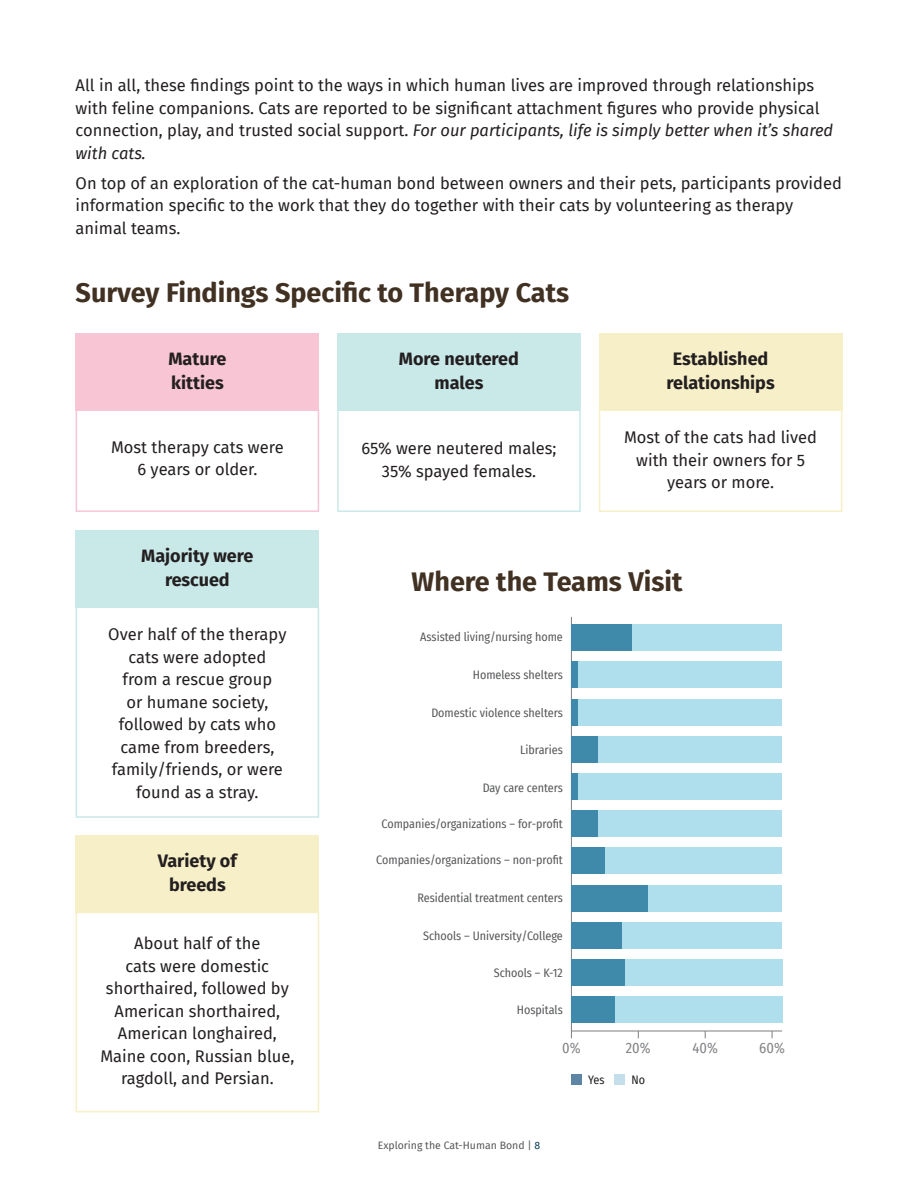
<style>
.page{position:relative;width:918px;height:1188px;background:#fff}
.page>*{position:absolute;margin:0;border:0;box-sizing:border-box;transform-origin:0 0}
.t1{font:700 27px "Fira Sans";color:#413122}
.t2{font:700 18px/24px "Fira Sans";color:#231f20;text-align:center}
.t3{font:16.5px/22.5px "Fira Sans";color:#231f20;text-align:center}
.t4{font:14.55px "Fira Sans Condensed";color:#808285}
.t5{font:12px "Fira Sans Condensed";color:#57585a}
.t6{font:12px "Fira Sans Condensed";color:#231f20}
.t7{font:10.5px "Fira Sans";color:#57585a}
.s1{font-style:italic}
.s2{color:#083d53}
</style>
<div class="page">
<div style="left:76px;top:333px;width:243px;height:77px;background:#f8c5d4"></div>
<div style="left:76px;top:530px;width:243px;height:78px;background:#c9e8e8"></div>
<div style="left:76px;top:836px;width:243px;height:77px;background:#f6efc7"></div>
<div style="left:76px;top:409px;width:243px;height:103px;border:2px solid #f8c5d4"></div>
<div style="left:76px;top:606px;width:243px;height:212px;border:2px solid #c9e8e8"></div>
<div style="left:76px;top:912px;width:243px;height:200px;border:2px solid #f6efc7"></div>
<div style="left:337px;top:333px;width:244px;height:77px;background:#c9e8e8"></div>
<div style="left:599px;top:333px;width:243px;height:77px;background:#f6efc7"></div>
<div style="left:337px;top:409px;width:244px;height:103px;border:2px solid #c9e8e8"></div>
<div style="left:599px;top:409px;width:243px;height:103px;border:2px solid #f6efc7"></div>
<svg style="left:570px;top:616px;width:213px;height:416px"></svg>
<div style="left:632px;top:624px;width:150px;height:27px;background:#afdeec"></div>
<div style="left:578px;top:662px;width:204px;height:26px;background:#afdeec"></div>
<div style="left:578px;top:699px;width:204px;height:27px;background:#afdeec"></div>
<div style="left:598px;top:736px;width:184px;height:27px;background:#afdeec"></div>
<div style="left:578px;top:773px;width:204px;height:27px;background:#afdeec"></div>
<div style="left:598px;top:810px;width:184px;height:27px;background:#afdeec"></div>
<div style="left:605px;top:848px;width:177px;height:26px;background:#afdeec"></div>
<div style="left:648px;top:885px;width:134px;height:27px;background:#afdeec"></div>
<div style="left:622px;top:922px;width:160px;height:27px;background:#afdeec"></div>
<div style="left:625px;top:959px;width:157px;height:27px;background:#afdeec"></div>
<div style="left:615px;top:996px;width:167px;height:27px;background:#afdeec"></div>
<div style="left:571px;top:624px;width:61px;height:27px;background:#3f8aab"></div>
<div style="left:571px;top:662px;width:7px;height:26px;background:#3f8aab"></div>
<div style="left:571px;top:699px;width:7px;height:27px;background:#3f8aab"></div>
<div style="left:571px;top:736px;width:27px;height:27px;background:#3f8aab"></div>
<div style="left:571px;top:773px;width:7px;height:27px;background:#3f8aab"></div>
<div style="left:571px;top:810px;width:27px;height:27px;background:#3f8aab"></div>
<div style="left:571px;top:848px;width:34px;height:26px;background:#3f8aab"></div>
<div style="left:571px;top:885px;width:77px;height:27px;background:#3f8aab"></div>
<div style="left:571px;top:922px;width:51px;height:27px;background:#3f8aab"></div>
<div style="left:571px;top:959px;width:54px;height:27px;background:#3f8aab"></div>
<div style="left:571px;top:996px;width:44px;height:27px;background:#3f8aab"></div>
<div style="left:571px;top:1075px;width:11px;height:10px;background:#5d86a6"></div>
<div style="left:614px;top:1075px;width:11px;height:10px;background:#c4deec"></div>
<p class="t3" style="left:76px;top:74px;width:759px;text-align:left">All in all, these findings point to the ways in which human lives are improved through relationships with feline companions. Cats are reported to be significant attachment figures who provide physical connection, play, and trusted social support. <span class="s1">For our participants, life is simply better when it’s shared with cats.</span></p>
<p class="t3" style="left:76px;top:172px;width:768px;text-align:left">On top of an exploration of the cat-human bond between owners and their pets, participants provided information specific to the work that they do together with their cats by volunteering as therapy animal teams.</p>
<h1 class="t1" style="left:76px;top:269px;width:495px">Survey Findings Specific to Therapy Cats</h1>
<p class="t2" style="left:168px;top:346px;width:59px;text-align:left">Mature kitties</p>
<p class="t3" style="left:111px;top:436px;width:174px">Most therapy cats were<br>6 years or older.</p>
<p class="t2" style="left:141px;top:542px;width:114px">Majority were rescued</p>
<p class="t3" style="left:108px;top:623px;width:180px">Over half of the therapy cats were adopted<br>from a rescue group<br>or humane society, followed by cats who came from breeders, family/friends, or were found as a stray.</p>
<p class="t2" style="left:158px;top:849px;width:81px">Variety of breeds</p>
<p class="t3" style="left:100px;top:932px;width:195px">About half of the<br>cats were domestic shorthaired, followed by<br>American shorthaired,<br>American longhaired,<br>Maine coon, Russian blue, ragdoll, and Persian.</p>
<p class="t2" style="left:399px;top:346px;width:122px">More neutered males</p>
<p class="t2" style="left:666px;top:346px;width:110px">Established relationships</p>
<p class="t3" style="left:361px;top:437px;width:197px">65% were neutered males;<br>35% spayed females.</p>
<p class="t3" style="left:624px;top:426px;width:195px">Most of the cats had lived with their owners for 5 years or more.</p>
<h1 class="t1" style="left:412px;top:562px;width:272px">Where the Teams Visit</h1>
<p class="t5" style="left:420px;top:628px;width:144px">Assisted living/nursing home</p>
<p class="t5" style="left:473px;top:666px;width:92px">Homeless shelters</p>
<p class="t5" style="left:431px;top:704px;width:133px">Domestic violence shelters</p>
<p class="t5" style="left:520px;top:742px;width:44px">Libraries</p>
<p class="t5" style="left:483px;top:780px;width:82px">Day care centers</p>
<p class="t5" style="left:382px;top:815px;width:183px">Companies/organizations – for-profit</p>
<p class="t5" style="left:376px;top:850px;width:188px">Companies/organizations – non-profit</p>
<p class="t5" style="left:417px;top:889px;width:147px">Residential treatment centers</p>
<p class="t5" style="left:423px;top:927px;width:141px">Schools – University/College</p>
<p class="t5" style="left:494px;top:964px;width:71px">Schools – K-12</p>
<p class="t5" style="left:517px;top:1001px;width:48px">Hospitals</p>
<p class="t4" style="left:562px;top:1038px;width:20px">0%</p>
<p class="t4" style="left:626px;top:1038px;width:26px">20%</p>
<p class="t4" style="left:693px;top:1038px;width:27px">40%</p>
<p class="t4" style="left:759px;top:1038px;width:27px">60%</p>
<p class="t7" style="left:378px;top:1138px;width:164px">Exploring the Cat-Human Bond | <span class="s2">8</span></p>
<p class="t6" style="left:588px;top:1071px;width:18px">Yes</p>
<p class="t6" style="left:631px;top:1071px;width:15px">No</p>
</div>
